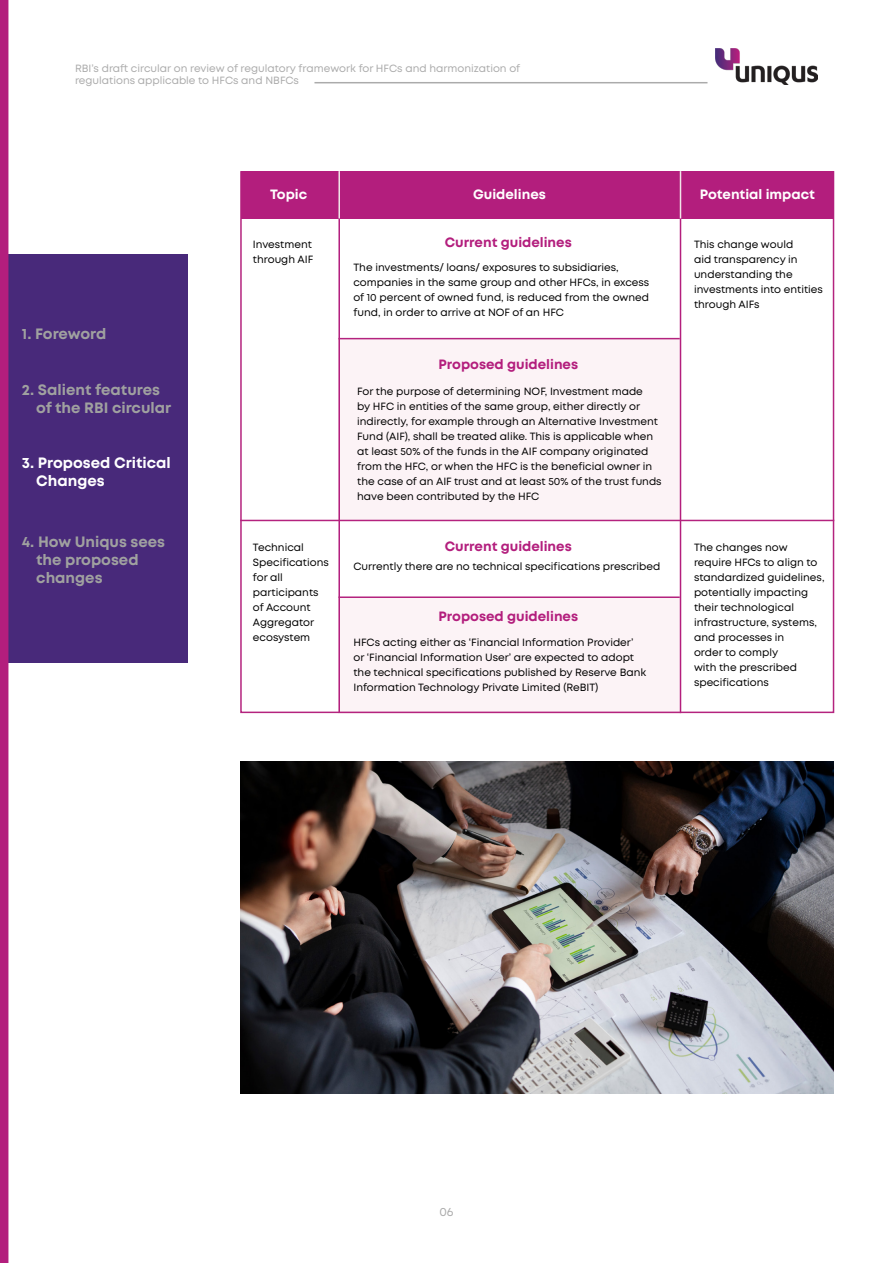
<style>
.page{position:relative;width:893px;height:1263px;background:#fff}
.page>*{position:absolute;margin:0;border:0;box-sizing:border-box;transform-origin:0 0}
.t1{font:700 15px/18px "Mont";color:#a0a1a0}
.t2{font:700 15px/18px "Mont";color:#fff}
.t3{font:700 13.5px "Mont";color:#b31e7d}
.t4{font:700 13.5px "Mont";color:#fff}
.t5{font:12px "Mont";color:#ababab}
.t6{font:10.5px/15px "Mont";color:#000}
.t7{font:10.5px/12.6px "Mont";color:#ababab}
</style>
<div class="page">
<div style="left:338px;top:598px;width:343px;height:115px;background:#fcf3f6"></div>
<div style="left:338px;top:339px;width:343px;height:182px;background:#fcf3f6"></div>
<hr style="left:680px;top:204px;width:1px;height:509px;background:#b31e7d">
<hr style="left:338px;top:204px;width:2px;height:509px;background:#b31e7d">
<div style="left:241px;top:171px;width:592px;height:47px;background:#b31e7d"></div>
<hr style="left:338px;top:338px;width:342px;height:1px;background:#b4237e">
<hr style="left:338px;top:596px;width:342px;height:2px;background:#b4237e">
<hr style="left:240px;top:520px;width:594px;height:1px;background:#b4237e">
<hr style="left:338px;top:171px;width:2px;height:47px;background:#f0e5e8">
<hr style="left:680px;top:171px;width:1px;height:47px;background:#f0e5e8">
<img style="left:716px;top:48px;width:102px;height:36px">
<hr style="left:314px;top:82px;width:393px;height:1px;background:#ababab">
<div style="left:0;top:254px;width:188px;height:409px;background:#48297a"></div>
<div style="left:0;top:0;width:8px;height:1263px;background:#b31e7d"></div>
<img style="left:240px;top:762px;width:593px;height:331px">
<p class="t7" style="left:75px;top:62px;width:447px">RBI’s draft circular on review of regulatory framework for HFCs and harmonization of regulations applicable to HFCs and NBFCs</p>
<h1 class="t1" style="left:22px;top:325px;width:86px">1. Foreword</h1>
<h1 class="t1" style="left:36px;top:380px;width:136px;text-indent:-14px">2. Salient features of the RBI circular</h1>
<h1 class="t2" style="left:36px;top:454px;width:136px;text-indent:-14px">3. Proposed Critical<br>Changes</h1>
<h1 class="t1" style="left:36px;top:532px;width:131px;text-indent:-14px">4. How Uniqus sees the proposed changes</h1>
<p class="t4" style="left:270px;top:186px;width:39px">Topic</p>
<p class="t4" style="left:473px;top:186px;width:74px">Guidelines</p>
<p class="t4" style="left:700px;top:186px;width:117px">Potential impact</p>
<p class="t6" style="left:253px;top:237px;width:62px">Investment through AIF</p>
<p class="t3" style="left:445px;top:234px;width:128px">Current guidelines</p>
<p class="t6" style="left:353px;top:260px;width:297px">The investments/ loans/ exposures to subsidiaries, companies in the same group and other HFCs, in excess of 10 percent of owned fund, is reduced from the owned fund, in order to arrive at NOF of an HFC</p>
<p class="t6" style="left:694px;top:237px;width:130px">This change would<br>aid transparency in understanding the investments into entities through AIFs</p>
<p class="t3" style="left:438px;top:355px;width:141px">Proposed guidelines</p>
<p class="t6" style="left:357px;top:384px;width:306px">For the purpose of determining NOF, Investment made<br>by HFC in entities of the same group, either directly or indirectly, for example through an Alternative Investment Fund (AIF), shall be treated alike. This is applicable when at least 50% of the funds in the AIF company originated from the HFC, or when the HFC is the beneficial owner in the case of an AIF trust and at least 50% of the trust funds have been contributed by the HFC</p>
<p class="t6" style="left:253px;top:540px;width:77px">Technical<br>Specifications for all participants of Account<br>Aggregator ecosystem</p>
<p class="t3" style="left:445px;top:537px;width:128px">Current guidelines</p>
<p class="t6" style="left:353px;top:559px;width:308px">Currently there are no technical specifications prescribed</p>
<p class="t3" style="left:438px;top:608px;width:141px">Proposed guidelines</p>
<p class="t6" style="left:353px;top:635px;width:294px">HFCs acting either as ‘Financial Information Provider’ or ‘Financial Information User’ are expected to adopt the technical specifications published by Reserve Bank Information Technology Private Limited (ReBIT)</p>
<p class="t6" style="left:694px;top:540px;width:132px">The changes now require HFCs to align to standardized guidelines, potentially impacting their technological infrastructure, systems, and processes in<br>order to comply<br>with the prescribed specifications</p>
<p class="t5" style="left:439px;top:1204px;width:16px">06</p>
</div>
